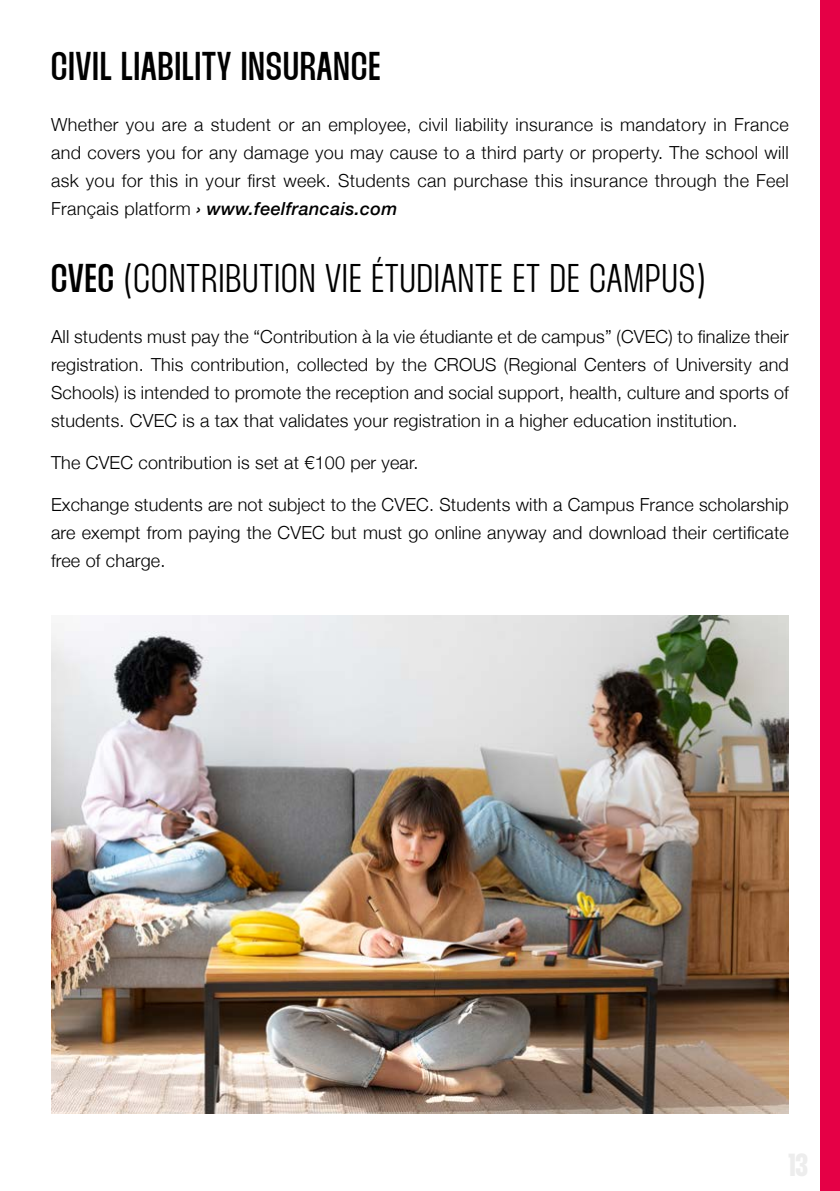
<style>
.page{position:relative;width:840px;height:1191px;background:#fff}
.page>*{position:absolute;margin:0;border:0;box-sizing:border-box;transform-origin:0 0}
.t1{font:40px "Thunder Light LC";letter-spacing:.03em;color:#000}
.t2{font:40px "Thunder Medium LC";letter-spacing:.03em;color:#000}
.t3{font:300 18px/28px "Helvetica Neue";letter-spacing:.01em;color:#000;text-align:justify}
.s1{font-weight:500;font-style:italic}
.s2{font-family:"Thunder Medium LC"}
</style>
<div class="page">
<div style="left:819px;top:0;width:20px;height:1191px;background:#e50046"></div>
<img style="left:51px;top:615px;width:737px;height:498px">
<h1 class="t2" style="left:51px;top:48px;width:330px">CIVIL LIABILITY INSURANCE</h1>
<p class="t3" style="left:51px;top:109px;width:739px">Whether you are a student or an employee, civil liability insurance is mandatory in France and covers you for any damage you may cause to a third party or property. The school will ask you for this in your first week. Students can purchase this insurance through the Feel Français platform <span class="s1">› www.feelfrancais.com</span></p>
<h1 class="t1" style="left:51px;top:256px;width:655px"><span class="s2">CVEC</span> (CONTRIBUTION VIE ÉTUDIANTE ET DE CAMPUS)</h1>
<p class="t3" style="left:51px;top:321px;width:739px">All students must pay the “Contribution à la vie étudiante et de campus” (CVEC) to finalize their registration. This contribution, collected by the CROUS (Regional Centers of University and Schools) is intended to promote the reception and social support, health, culture and sports of students. CVEC is a tax that validates your registration in a higher education institution.</p>
<p class="t3" style="left:51px;top:447px;width:368px">The CVEC contribution is set at €100 per year.</p>
<p class="t3" style="left:51px;top:489px;width:739px">Exchange students are not subject to the CVEC. Students with a Campus France scholarship are exempt from paying the CVEC but must go online anyway and download their certificate free of charge.</p>
</div>
